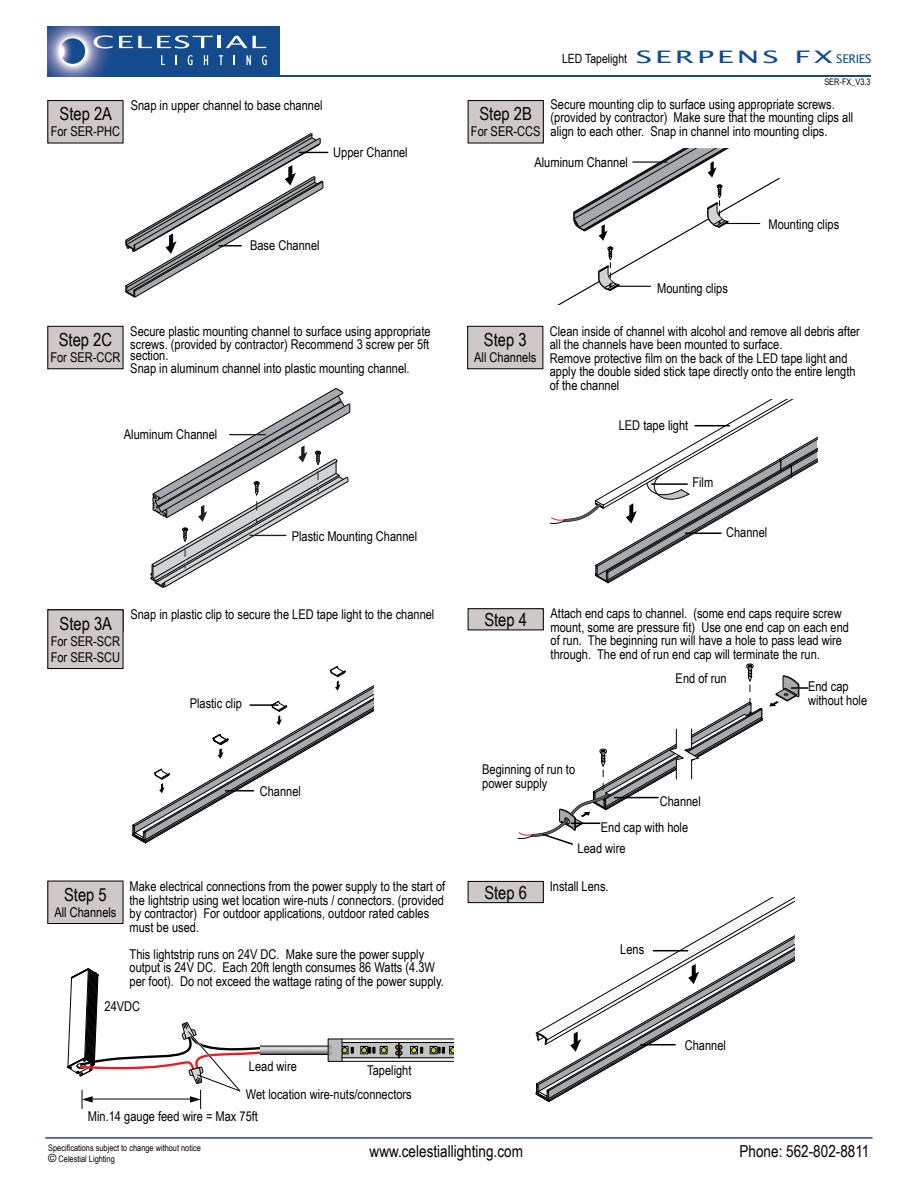
<style>
.page{position:relative;width:918px;height:1188px;background:#fff}
.page>*{position:absolute;margin:0;border:0;box-sizing:border-box;transform-origin:0 0}
.t1{font:18px "Arial Narrow";color:#000}
.t2{font:16.5px "Arial Narrow";color:#000}
.t3{font:13.5px/13.5px "Arial Narrow";color:#000}
.t4{font:12.75px "Arial Narrow";color:#000}
.t5{font:9px/10.5px "Arial Narrow";color:#000}
.s1{font-family:"Lucida Sans Unicode";font-size:17.25px;color:#114c8e}
.s2{font-family:"Lucida Sans Unicode";font-size:12px;color:#114c8e}
.s3{font-family:"Arial";font-size:11.25px}
</style>
<div class="page">
<hr style="left:278px;top:75px;width:593px;height:2px;background:#144a8d">
<svg style="left:48px;top:26px;width:232px;height:51px;background:#2f5b97"></svg>
<svg style="left:94px;top:35px;width:19px;height:13px"></svg>
<svg style="left:119px;top:35px;width:147px;height:13px"></svg>
<svg style="left:161px;top:55px;width:4px;height:10px"></svg>
<svg style="left:175px;top:55px;width:2px;height:10px"></svg>
<svg style="left:188px;top:55px;width:5px;height:10px"></svg>
<svg style="left:204px;top:55px;width:4px;height:10px"></svg>
<svg style="left:219px;top:55px;width:4px;height:10px"></svg>
<svg style="left:247px;top:55px;width:4px;height:10px"></svg>
<svg style="left:262px;top:55px;width:5px;height:10px"></svg>
<svg style="left:60px;top:38px;width:25px;height:26px"></svg>
<hr style="left:45px;top:1137px;width:828px;height:2px;background:#244297">
<div style="left:48px;top:881px;width:75px;height:42px;background:#cec9c8"></div>
<div style="left:47px;top:881px;width:76px;height:43px;border:1px solid #000"></div>
<svg style="left:132px;top:666px;width:242px;height:177px"></svg>
<svg style="left:125px;top:133px;width:203px;height:165px"></svg>
<svg style="left:557px;top:148px;width:223px;height:157px"></svg>
<div style="left:468px;top:609px;width:75px;height:21px;background:#cec9c8"></div>
<div style="left:468px;top:608px;width:76px;height:22px;border:1px solid #000"></div>
<svg style="left:769px;top:675px;width:39px;height:32px"></svg>
<svg style="left:517px;top:664px;width:246px;height:181px"></svg>
<img style="left:263px;top:1039px;width:190px;height:23px">
<hr style="left:342px;top:1042px;width:57px;height:1px;background:#000">
<hr style="left:342px;top:1058px;width:57px;height:1px;background:#000">
<hr style="left:399px;top:1042px;width:54px;height:1px;background:#000">
<hr style="left:399px;top:1058px;width:54px;height:1px;background:#000">
<svg style="left:395px;top:1043px;width:7px;height:15px"></svg>
<svg style="left:363px;top:1047px;width:12px;height:6px"></svg>
<div style="left:361px;top:1046px;width:7px;height:8px;border:1px solid #000"></div>
<svg style="left:342px;top:1046px;width:12px;height:9px"></svg>
<svg style="left:382px;top:1048px;width:3px;height:4px"></svg>
<div style="left:380px;top:1046px;width:7px;height:8px;border:1px solid #000"></div>
<div style="left:430px;top:1046px;width:7px;height:8px;border:1px solid #000"></div>
<svg style="left:412px;top:1047px;width:11px;height:6px"></svg>
<div style="left:410px;top:1046px;width:8px;height:8px;border:1px solid #000"></div>
<svg style="left:431px;top:1046px;width:22px;height:8px"></svg>
<hr style="left:259px;top:1046px;width:69px;height:1px;background:#000">
<hr style="left:259px;top:1054px;width:69px;height:1px;background:#000">
<div style="left:328px;top:1039px;width:14px;height:23px;border:1px solid #000"></div>
<hr style="left:342px;top:1039px;width:111px;height:1px;background:#000">
<hr style="left:342px;top:1061px;width:111px;height:1px;background:#000">
<svg style="left:68px;top:968px;width:195px;height:141px"></svg>
<div style="left:468px;top:881px;width:75px;height:22px;background:#cec9c8"></div>
<div style="left:468px;top:881px;width:76px;height:22px;border:1px solid #000"></div>
<svg style="left:536px;top:898px;width:259px;height:204px"></svg>
<div style="left:48px;top:101px;width:75px;height:42px;background:#cec9c8"></div>
<div style="left:47px;top:100px;width:76px;height:43px;border:1px solid #000"></div>
<div style="left:468px;top:101px;width:75px;height:42px;background:#cec9c8"></div>
<div style="left:468px;top:100px;width:76px;height:43px;border:1px solid #000"></div>
<div style="left:48px;top:610px;width:75px;height:59px;background:#cec9c8"></div>
<svg style="left:550px;top:400px;width:267px;height:183px"></svg>
<div style="left:468px;top:326px;width:75px;height:43px;background:#cec9c8"></div>
<div style="left:467px;top:326px;width:76px;height:43px;border:1px solid #000"></div>
<div style="left:48px;top:326px;width:75px;height:43px;background:#cec9c8"></div>
<div style="left:47px;top:326px;width:76px;height:43px;border:1px solid #000"></div>
<svg style="left:150px;top:388px;width:201px;height:200px"></svg>
<p class="t4" style="left:562px;top:50px;width:311px">LED Tapelight <span class="s1">SERPENS FX</span><span class="s2">SERIES</span></p>
<h1 class="t1" style="left:60px;top:101px;width:54px">Step 2A</h1>
<p class="t3" style="left:51px;top:124px;width:71px">For SER-PHC</p>
<p class="t3" style="left:131px;top:98px;width:194px">Snap in upper channel to base channel</p>
<p class="t3" style="left:333px;top:145px;width:76px">Upper Channel</p>
<p class="t3" style="left:250px;top:238px;width:71px">Base Channel</p>
<h1 class="t1" style="left:59px;top:326px;width:55px">Step 2C</h1>
<p class="t3" style="left:50px;top:350px;width:72px">For SER-CCR</p>
<p class="t3" style="left:130px;top:324px;width:302px">Secure plastic mounting channel to surface using appropriate screws. (provided by contractor) Recommend 3 screw per 5ft</p>
<p class="t3" style="left:130px;top:348px;width:281px">section.<br>Snap in aluminum channel into plastic mounting channel.</p>
<p class="t3" style="left:124px;top:427px;width:95px">Aluminum Channel</p>
<p class="t3" style="left:292px;top:529px;width:127px">Plastic Mounting Channel</p>
<h1 class="t1" style="left:60px;top:607px;width:54px">Step 3A</h1>
<h1 class="t1" style="left:60px;top:610px;width:54px">Step 3A</h1>
<p class="t3" style="left:51px;top:632px;width:71px;line-height:16.2px">For SER-SCR<br>For SER-SCU</p>
<p class="t3" style="left:130px;top:607px;width:306px">Snap in plastic clip to secure the LED tape light to the channel</p>
<p class="t3" style="left:190px;top:696px;width:54px">Plastic clip</p>
<p class="t3" style="left:260px;top:784px;width:43px">Channel</p>
<h1 class="t1" style="left:64px;top:881px;width:44px">Step 5</h1>
<p class="t3" style="left:54px;top:905px;width:64px">All Channels</p>
<p class="t3" style="left:130px;top:879px;width:317px">Make electrical connections from the power supply to the start of the lightstrip using wet location wire-nuts / connectors. (provided by contractor) For outdoor applications, outdoor rated cables must be used.</p>
<p class="t3" style="left:130px;top:947px;width:316px">This lightstrip runs on 24V DC. Make sure the power supply output is 24V DC. Each 20ft length consumes 86 Watts (4.3W per foot). Do not exceed the wattage rating of the power supply.</p>
<p class="t3" style="left:105px;top:999px;width:37px">24VDC</p>
<p class="t3" style="left:249px;top:1059px;width:49px">Lead wire</p>
<p class="t3" style="left:88px;top:1109px;width:172px">Min.14 gauge feed wire = Max 75ft</p>
<p class="t3" style="left:367px;top:1063px;width:46px">Tapelight</p>
<p class="t3" style="left:246px;top:1087px;width:167px">Wet location wire-nuts/connectors</p>
<p class="t5" style="left:824px;top:77px;width:48px">SER-FX_V3.3</p>
<p class="t3" style="left:551px;top:97px;width:304px">Secure mounting clip to surface using appropriate screws. (provided by contractor) Make sure that the mounting clips all align to each other. Snap in channel into mounting clips.</p>
<p class="t3" style="left:534px;top:155px;width:95px">Aluminum Channel</p>
<h1 class="t1" style="left:479px;top:101px;width:54px">Step 2B</h1>
<p class="t3" style="left:471px;top:124px;width:71px">For SER-CCS</p>
<p class="t3" style="left:768px;top:217px;width:72px">Mounting clips</p>
<h1 class="t1" style="left:484px;top:326px;width:44px">Step 3</h1>
<p class="t3" style="left:474px;top:350px;width:64px">All Channels</p>
<p class="t3" style="left:657px;top:281px;width:72px">Mounting clips</p>
<p class="t3" style="left:550px;top:324px;width:312px">Clean inside of channel with alcohol and remove all debris after all the channels have been mounted to surface.<br>Remove protective film on the back of the LED tape light and apply the double sided stick tape directly onto the entire length of the channel</p>
<p class="t3" style="left:619px;top:418px;width:71px">LED tape light</p>
<p class="t3" style="left:692px;top:475px;width:22px">Film</p>
<p class="t3" style="left:726px;top:524px;width:43px">Channel</p>
<h1 class="t1" style="left:484px;top:606px;width:44px">Step 4</h1>
<p class="t3" style="left:551px;top:606px;width:300px">Attach end caps to channel. (some end caps require screw mount, some are pressure fit) Use one end cap on each end of run. The beginning run will have a hole to pass lead wire through. The end of run end cap will terminate the run.</p>
<p class="t3" style="left:676px;top:671px;width:53px">End of run</p>
<p class="t3" style="left:808px;top:679px;width:61px">End cap without hole</p>
<p class="t3" style="left:482px;top:762px;width:94px">Beginning of run to power supply</p>
<p class="t3" style="left:660px;top:794px;width:43px">Channel</p>
<h1 class="t1" style="left:484px;top:879px;width:44px">Step 6</h1>
<p class="t3" style="left:578px;top:816px;width:112px;line-height:20.9px;text-indent:23px">End cap with hole<br>Lead wire</p>
<p class="t3" style="left:550px;top:879px;width:60px">Install Lens.</p>
<p class="t3" style="left:620px;top:942px;width:26px">Lens</p>
<p class="t3" style="left:685px;top:1038px;width:43px">Channel</p>
<p class="t5" style="left:48px;top:1142px;width:154px">Specifications subject to change without notice <span class="s3">©</span> Celestial Lighting</p>
<p class="t2" style="left:370px;top:1139px;width:155px">www.celestiallighting.com</p>
<p class="t2" style="left:740px;top:1139px;width:131px">Phone: 562-802-8811</p>
</div>
